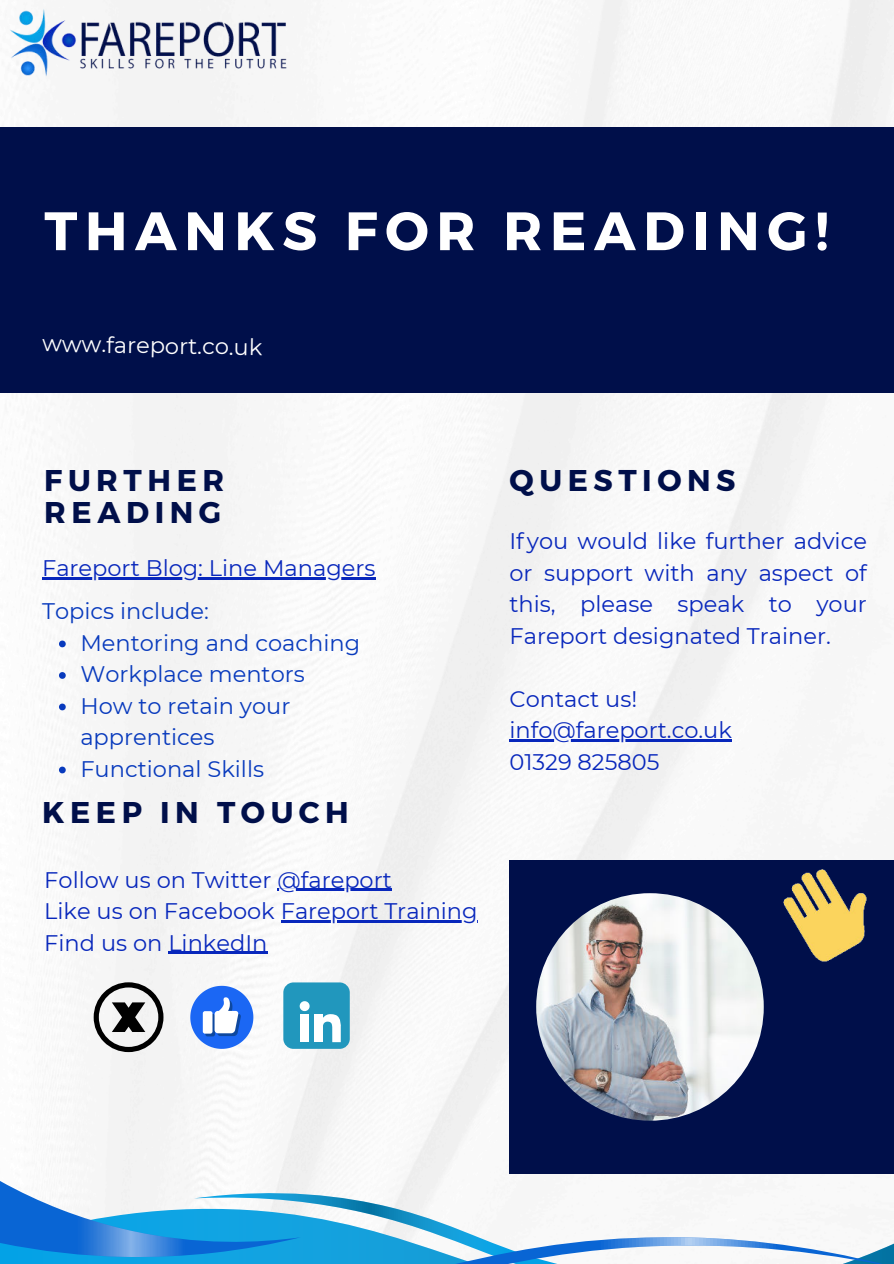
<style>
.page{position:relative;width:894px;height:1264px;background:#fff}
.page>*{position:absolute;margin:0;border:0;box-sizing:border-box;transform-origin:0 0}
.t1{font:700 54px "Montserrat";letter-spacing:.14em;color:#fff}
.t2{font:700 30px/31.5px "Montserrat";letter-spacing:.185em;color:#000f4a}
.t3{font:22.5px/31.5px "Montserrat";color:#0827bc}
.t4{font:22.5px/31.5px "Montserrat";color:#083abd}
.t5{font:22.5px "Montserrat";color:#fff}
</style>
<div class="page">
<img style="left:31px;top:0;width:862px;height:1180px">
<div style="left:0;top:127px;width:893px;height:266px;background:#000f4a"></div>
<div style="left:509px;top:860px;width:384px;height:314px;background:#000f4a"></div>
<img style="left:536px;top:893px;width:227px;height:227px;border-radius:50%">
<img style="left:8px;top:5px;width:287px;height:73px">
<img style="left:783px;top:869px;width:83px;height:93px">
<svg style="left:0;top:1180px;width:893px;height:83px"></svg>
<svg style="left:190px;top:985px;width:63px;height:63px"></svg>
<svg style="left:94px;top:982px;width:69px;height:70px"></svg>
<div style="left:283px;top:982px;width:66px;height:66px;background:#2197bd;border-radius:10px"></div>
<svg style="left:299px;top:1001px;width:10px;height:10px"></svg>
<div style="left:300px;top:1014px;width:9px;height:28px;background:#fff"></div>
<div style="left:314px;top:1014px;width:8px;height:28px;background:#fff"></div>
<svg style="left:322px;top:1014px;width:19px;height:28px"></svg>
<hr style="left:42px;top:577px;width:333px;height:3px;background:#0827bc">
<hr style="left:509px;top:739px;width:222px;height:3px;background:#0827bc">
<hr style="left:277px;top:888px;width:115px;height:3px;background:#0827bc">
<hr style="left:281px;top:920px;width:196px;height:2px;background:#0827bc">
<hr style="left:168px;top:951px;width:99px;height:3px;background:#0827bc">
<svg style="left:59px;top:640px;width:7px;height:7px"></svg>
<svg style="left:59px;top:672px;width:7px;height:7px"></svg>
<svg style="left:59px;top:703px;width:7px;height:7px"></svg>
<svg style="left:59px;top:766px;width:7px;height:7px"></svg>
<h1 class="t1" style="left:44px;top:197px;width:785px">THANKS FOR READING!</h1>
<p class="t5" style="left:42px;top:328px;width:221px;rotate:1deg">www.fareport.co.uk</p>
<h2 class="t2" style="left:44px;top:465px;width:181px">FURTHER<br>READING</h2>
<p class="t3" style="left:42px;top:552px;width:335px">Fareport Blog: Line Managers</p>
<p class="t4" style="left:80px;top:594px;width:281px;text-indent:-38px">Topics include:<br>Mentoring and coaching<br>Workplace mentors<br>How to retain your apprentices<br>Functional Skills</p>
<h2 class="t2" style="left:42px;top:796px;width:308px">KEEP IN TOUCH</h2>
<p class="t3" style="left:44px;top:863px;width:435px">Follow us on Twitter @fareport<br>Like us on Facebook Fareport Training<br>Find us on LinkedIn</p>
<h2 class="t2" style="left:509px;top:465px;width:227px">QUESTIONS</h2>
<p class="t3" style="left:509px;top:525px;width:359px;text-align:justify">If you would like further advice or support with any aspect of this, please speak to your Fareport designated Trainer.</p>
<p class="t3" style="left:509px;top:682px;width:224px">Contact us! info@fareport.co.uk<br>01329 825805</p>
</div>
